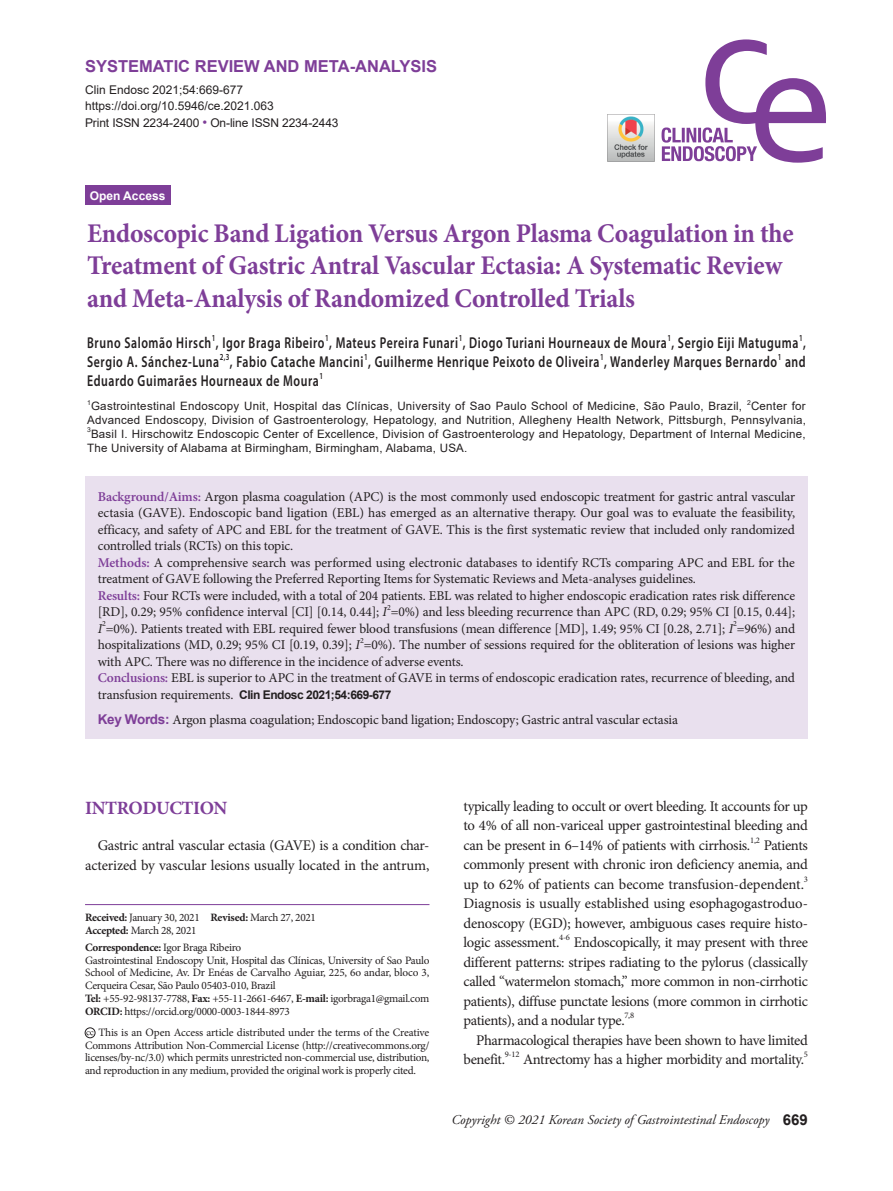
<style>
.page{position:relative;width:893px;height:1191px;background:#fff}
.page>*{position:absolute;margin:0;border:0;box-sizing:border-box;transform-origin:0 0}
.Main_Head{font:700 27px/32.4px "Minion Pro";letter-spacing:-.01em;color:#7e3e98;scale:.95 1}
.대제목{font:700 18.75px "Minion Pro";letter-spacing:-.02em;color:#7e3e98}
.ORIGINAL_ARTICLE{font:700 16.5px "Arial";color:#7e3e98}
.저자명{font:600 15.75px "Myriad Pro";letter-spacing:.05em;color:#231f20;scale:.75 1}
.본문{font:14.7px/19.5px "Minion Pro";letter-spacing:-.025em;color:#231f20;text-align:justify}
.소개_박스내용{font:13.5px/16.5px "Minion Pro";letter-spacing:-.01em;color:#231f20}
.소개_박스내용_Key_words{font:13.5px "Minion Pro";letter-spacing:-.01em;color:#231f20}
.t1{font:italic 13.5px "Adobe Garamond Pro";color:#231f20}
.ORIGINAL_ARTICLE-내{font:12px "Arial";color:#231f20}
.소개_박스내용-2{font:700 12px "Arial";letter-spacing:-.04em;color:#231f20}
.Open_Access{font:700 12px "Arial";color:#fff}
.저자명_내용{font:11.55px/13.8px "Arial";letter-spacing:.025em;color:#231f20;text-align:right}
.본문_밑_저자소개{font:11.25px/12.8px "Minion Pro";letter-spacing:-.025em;color:#231f20}
.본문_밑_저자소개2{font:11.25px/12.8px "Minion Pro";letter-spacing:-.03em;color:#231f20;text-align:justify}
.저자명-2{font:600 9.15px "Myriad Pro";color:#231f20;scale:.75 1}
.본문-2{font:8.55px "Minion Pro";color:#231f20}
.소개_박스내용-3{font:7.8px "Minion Pro";color:#231f20}
.저자명_내용-2{font:6.75px "Arial";color:#231f20}
.s1{font-size:13.5px;color:#7e3e98}
.s2{font-weight:600;color:#7e3e98}
.s3{font-style:italic}
.s4{font-family:"Minion Pro";font-weight:400;font-size:13.5px}
.s5{font-family:"Arial";font-weight:700;color:#7e3e98}
.s6{font-weight:700}
.s7{font-family:"Arial";font-weight:700;font-style:normal;font-size:15px}
</style>
<div class="page">
<svg style="left:661px;top:39px;width:165px;height:124px"></svg>
<div style="left:85px;top:186px;width:85px;height:19px;background:#7e3e98"></div>
<div style="left:85px;top:477px;width:723px;height:262px;background:#e9e0ee"></div>
<div style="left:85px;top:1027px;width:10px;height:10px;border:1px solid #231f20;border-radius:50%"></div>
<svg style="left:86px;top:1031px;width:8px;height:4px"></svg>
<hr style="left:85px;top:904px;width:344px;height:1px;background:#7e3e98">
<img style="left:608px;top:116px;width:46px;height:46px">
<p class="ORIGINAL_ARTICLE" style="left:85px;top:55px;width:354px">SYSTEMATIC REVIEW AND META-ANALYSIS</p>
<p class="ORIGINAL_ARTICLE-내" style="left:85px;top:82px;width:160px">Clin Endosc 2021;54:669-677</p>
<p class="ORIGINAL_ARTICLE-내" style="left:85px;top:98px;width:190px">https://doi.org/10.5946/ce.2021.063</p>
<p class="ORIGINAL_ARTICLE-내" style="left:85px;top:114px;width:255px">Print ISSN 2234-2400 <span class="s1">•</span> On-line ISSN 2234-2443</p>
<p class="Open_Access" style="left:90px;top:187px;width:77px">Open Access</p>
<p class="Main_Head" style="left:87px;top:217px;width:745px">Endoscopic Band Ligation Versus Argon Plasma Coagulation in the<br>Treatment of Gastric Antral Vascular Ectasia: A Systematic Review and Meta-Analysis of Randomized Controlled Trials</p>
<p class="저자명" style="left:87px;top:333px;width:960px">Bruno Salomão Hirsch , Igor Braga Ribeiro , Mateus Pereira Funari , Diogo Turiani Hourneaux de Moura , Sergio Eiji Matuguma ,</p>
<p class="저자명-2" style="left:212px;top:332px;width:6px">1</p>
<p class="저자명-2" style="left:325px;top:332px;width:6px">1</p>
<p class="저자명-2" style="left:459px;top:332px;width:6px">1</p>
<p class="저자명-2" style="left:667px;top:332px;width:6px">1</p>
<p class="저자명-2" style="left:799px;top:332px;width:6px">1</p>
<p class="저자명" style="left:87px;top:352px;width:178px">Sergio A. Sánchez-Luna</p>
<p class="저자명-2" style="left:220px;top:351px;width:14px">2,3</p>
<p class="저자명" style="left:230px;top:352px;width:731px">, Fabio Catache Mancini , Guilherme Henrique Peixoto de Oliveira , Wanderley Marques Bernardo</p>
<p class="저자명-2" style="left:364px;top:351px;width:6px">1</p>
<p class="저자명-2" style="left:600px;top:351px;width:6px">1</p>
<p class="저자명-2" style="left:778px;top:351px;width:6px">1</p>
<p class="저자명" style="left:785px;top:352px;width:29px">and</p>
<p class="저자명" style="left:87px;top:371px;width:310px">Eduardo Guimarães Hourneaux de Moura</p>
<p class="저자명-2" style="left:319px;top:369px;width:6px">1</p>
<p class="저자명_내용-2" style="left:87px;top:397px;width:5px">1</p>
<p class="저자명_내용" style="left:91px;top:399px;width:653px">Gastrointestinal Endoscopy Unit, Hospital das Clínicas, University of Sao Paulo School of Medicine, São Paulo, Brazil,</p>
<p class="저자명_내용-2" style="left:747px;top:397px;width:5px">2</p>
<p class="저자명_내용" style="left:87px;top:399px;width:720px">Center for<br>Advanced Endoscopy, Division of Gastroenterology, Hepatology, and Nutrition, Allegheny Health Network, Pittsburgh, Pennsylvania,</p>
<p class="저자명_내용-2" style="left:87px;top:425px;width:5px">3</p>
<p class="저자명_내용" style="left:87px;top:427px;width:720px;text-align:left;text-indent:4px">Basil I. Hirschowitz Endoscopic Center of Excellence, Division of Gastroenterology and Hepatology, Department of Internal Medicine,<br>The University of Alabama at Birmingham, Birmingham, Alabama, USA.</p>
<p class="소개_박스내용" style="left:98px;top:488px;width:699px;text-align:justify"><span class="s2">Background/Aims:</span> Argon plasma coagulation (APC) is the most commonly used endoscopic treatment for gastric antral vascular ectasia (GAVE). Endoscopic band ligation (EBL) has emerged as an alternative therapy. Our goal was to evaluate the feasibility, efficacy, and safety of APC and EBL for the treatment of GAVE. This is the first systematic review that included only randomized controlled trials (RCTs) on this topic.</p>
<p class="소개_박스내용" style="left:98px;top:554px;width:699px"><span class="s2">Methods:</span> A comprehensive search was performed using electronic databases to identify RCTs comparing APC and EBL for the treatment of GAVE following the Preferred Reporting Items for Systematic Reviews and Meta-analyses guidelines.</p>
<p class="소개_박스내용" style="left:98px;top:587px;width:699px"><span class="s2">Results:</span> Four RCTs were included, with a total of 204 patients. EBL was related to higher endoscopic eradication rates risk difference [RD], 0.29; 95% confidence interval [CI] [0.14, 0.44]; <span class="s3">I</span> =0%) and less bleeding recurrence than APC (RD, 0.29; 95% CI [0.15, 0.44];</p>
<p class="소개_박스내용-3" style="left:387px;top:602px;width:5px">2</p>
<p class="소개_박스내용" style="left:98px;top:620px;width:699px"><span class="s3">I</span> =0%). Patients treated with EBL required fewer blood transfusions (mean difference [MD], 1.49; 95% CI [0.28, 2.71]; <span class="s3">I</span> =96%) and</p>
<p class="소개_박스내용-3" style="left:102px;top:618px;width:5px">2</p>
<p class="소개_박스내용-3" style="left:733px;top:618px;width:5px">2</p>
<p class="소개_박스내용" style="left:98px;top:636px;width:699px">hospitalizations (MD, 0.29; 95% CI [0.19, 0.39]; <span class="s3">I</span> =0%). The number of sessions required for the obliteration of lesions was higher</p>
<p class="소개_박스내용-3" style="left:360px;top:635px;width:5px">2</p>
<p class="소개_박스내용" style="left:98px;top:653px;width:367px">with APC. There was no difference in the incidence of adverse events.</p>
<p class="소개_박스내용" style="left:98px;top:669px;width:699px"><span class="s2">Conclusions:</span> EBL is superior to APC in the treatment of GAVE in terms of endoscopic eradication rates, recurrence of bleeding, and</p>
<p class="소개_박스내용-2" style="left:98px;top:686px;width:295px"><span class="s4">transfusion requirements.</span> Clin Endosc 2021;54:669-677</p>
<p class="소개_박스내용_Key_words" style="left:98px;top:710px;width:582px"><span class="s5">Key Words:</span> Argon plasma coagulation; Endoscopic band ligation; Endoscopy; Gastric antral vascular ectasia</p>
<p class="대제목" style="left:85px;top:794px;width:144px">INTRODUCTION</p>
<p class="본문" style="left:85px;top:835px;width:346px;text-align:right">Gastric antral vascular ectasia (GAVE) is a condition char&shy;acterized by vascular lesions usually located in the antrum,</p>
<p class="본문_밑_저자소개" style="left:85px;top:911px;width:232px"><span class="s6">Received:</span> January 30, 2021 <span class="s6">Revised:</span> March 27, 2021<br><span class="s6">Accepted:</span> March 28, 2021</p>
<p class="본문_밑_저자소개" style="left:85px;top:941px;width:346px"><span class="s6">Correspondence:</span> Igor Braga Ribeiro<br>Gastrointestinal Endoscopy Unit, Hospital das Clínicas, University of Sao Paulo School of Medicine, Av. Dr Enéas de Carvalho Aguiar, 225, 6o andar, bloco 3, Cerqueira Cesar, São Paulo 05403-010, Brazil</p>
<p class="본문_밑_저자소개" style="left:85px;top:992px;width:346px"><span class="s6">Tel:</span> +55-92-98137-7788, <span class="s6">Fax:</span> +55-11-2661-6467, <span class="s6">E-mail:</span> igorbraga1@gmail.com<br><span class="s6">ORCID:</span> https://orcid.org/0000-0003-1844-8973</p>
<p class="본문_밑_저자소개2" style="left:85px;top:1026px;width:346px;text-indent:13px">This is an Open Access article distributed under the terms of the Creative Commons Attribution Non-Commercial License (http://creativecommons.org/ licenses/by-nc/3.0) which permits unrestricted non-commercial use, distribution, and reproduction in any medium, provided the original work is properly cited.</p>
<p class="본문" style="left:463px;top:796px;width:346px">typically leading to occult or overt bleeding. It accounts for up to 4% of all non-variceal upper gastrointestinal bleeding and can be present in 6–14% of patients with cirrhosis.</p>
<p class="본문-2" style="left:750px;top:834px;width:11px">1,2</p>
<p class="본문" style="left:463px;top:835px;width:346px;text-indent:300px">Patients commonly present with chronic iron deficiency anemia, and up to 62% of patients can become transfusion-dependent.</p>
<p class="본문-2" style="left:804px;top:873px;width:6px">3</p>
<p class="본문" style="left:463px;top:893px;width:346px">Diagnosis is usually established using esophagogastroduo&shy;denoscopy (EGD); however, ambiguous cases require histo&shy;logic assessment.</p>
<p class="본문-2" style="left:559px;top:931px;width:12px">4-6</p>
<p class="본문" style="left:463px;top:932px;width:346px;text-indent:110px">Endoscopically, it may present with three different patterns: stripes radiating to the pylorus (classically called “watermelon stomach,” more common in non-cirrhotic patients), diffuse punctate lesions (more common in cirrhotic patients), and a nodular type.</p>
<p class="본문-2" style="left:624px;top:1009px;width:11px">7,8</p>
<p class="본문" style="left:463px;top:1030px;width:346px;text-indent:13px">Pharmacological therapies have been shown to have limited benefit.</p>
<p class="본문-2" style="left:505px;top:1048px;width:16px">9-12</p>
<p class="본문" style="left:523px;top:1049px;width:283px">Antrectomy has a higher morbidity and mortality.</p>
<p class="본문-2" style="left:804px;top:1048px;width:6px">5</p>
<p class="t1" style="left:451px;top:1111px;width:358px">Copyright © 2021 Korean Society of Gastrointestinal Endoscopy <span class="s7">669</span></p>
</div>
